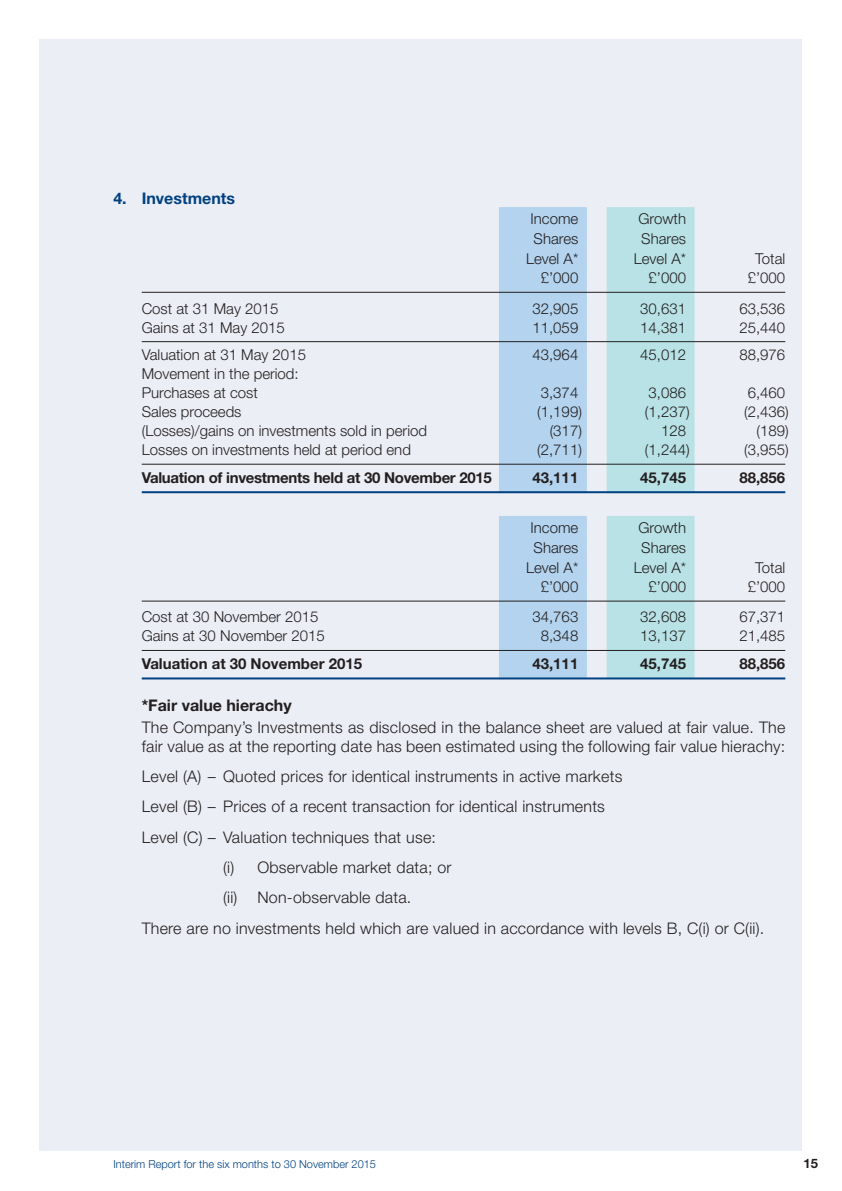
<style>
.page{position:relative;width:842px;height:1191px;background:#fff}
.page>*{position:absolute;margin:0;border:0;box-sizing:border-box;transform-origin:0 0}
.t1{font:300 16px/19px "Helvetica Neue LT";letter-spacing:.015em;color:#231f20}
.t2{font:700 16px "Helvetica Neue LT";color:#231f20}
.t3{font:700 16px "Helvetica Neue LT";color:#014181}
.t4{font:300 15px/19px "Helvetica Neue LT";color:#231f20}
.t5{font:700 15px "Helvetica Neue LT";color:#231f20}
.t6{font:700 15px "Helvetica Neue LT";letter-spacing:-.02em;color:#231f20}
.t7{font:700 13px "Helvetica Neue LT";color:#231f20}
.t8{font:300 11px "Helvetica Neue LT";color:#014181}
</style>
<div class="page">
<div style="left:40px;top:40px;width:762px;height:1111px;background:#eceef5"></div>
<div style="left:499px;top:207px;width:88px;height:286px;background:#b3d3ee"></div>
<div style="left:607px;top:207px;width:87px;height:286px;background:#b9e2e6"></div>
<hr style="left:142px;top:292px;width:643px;height:1px;background:#231f20">
<hr style="left:142px;top:341px;width:643px;height:1px;background:#231f20">
<hr style="left:142px;top:464px;width:643px;height:1px;background:#231f20">
<hr style="left:142px;top:491px;width:643px;height:2px;background:#014181">
<div style="left:499px;top:516px;width:88px;height:162px;background:#b3d3ee"></div>
<div style="left:607px;top:516px;width:87px;height:162px;background:#b9e2e6"></div>
<hr style="left:142px;top:600px;width:643px;height:1px;background:#231f20">
<hr style="left:142px;top:650px;width:643px;height:1px;background:#231f20">
<hr style="left:142px;top:677px;width:643px;height:2px;background:#014181">
<p class="t3" style="left:113px;top:189px;width:123px">4. Investments</p>
<p class="t4" style="left:530px;top:209px;width:49px">Income</p>
<p class="t4" style="left:638px;top:209px;width:49px">Growth</p>
<p class="t4" style="left:534px;top:229px;width:46px">Shares</p>
<p class="t4" style="left:641px;top:229px;width:46px">Shares</p>
<p class="t4" style="left:526px;top:249px;width:54px">Level A*</p>
<p class="t4" style="left:634px;top:249px;width:54px">Level A*</p>
<p class="t4" style="left:755px;top:249px;width:32px">Total</p>
<p class="t4" style="left:541px;top:268px;width:39px">£’000</p>
<p class="t4" style="left:648px;top:268px;width:39px">£’000</p>
<p class="t4" style="left:748px;top:268px;width:39px">£’000</p>
<p class="t4" style="left:142px;top:298px;width:138px">Cost at 31 May 2015</p>
<p class="t4" style="left:532px;top:298px;width:47px">32,905</p>
<p class="t4" style="left:640px;top:298px;width:47px">30,631</p>
<p class="t4" style="left:739px;top:298px;width:47px">63,536</p>
<p class="t4" style="left:142px;top:317px;width:145px">Gains at 31 May 2015</p>
<p class="t4" style="left:532px;top:317px;width:47px">11,059</p>
<p class="t4" style="left:640px;top:317px;width:47px">14,381</p>
<p class="t4" style="left:739px;top:317px;width:47px">25,440</p>
<p class="t4" style="left:142px;top:345px;width:166px">Valuation at 31 May 2015</p>
<p class="t4" style="left:532px;top:345px;width:47px">43,964</p>
<p class="t4" style="left:640px;top:345px;width:47px">45,012</p>
<p class="t4" style="left:739px;top:345px;width:47px">88,976</p>
<p class="t4" style="left:142px;top:364px;width:158px">Movement in the period:<br>Purchases at cost</p>
<p class="t4" style="left:541px;top:383px;width:39px">3,374</p>
<p class="t4" style="left:648px;top:383px;width:39px">3,086</p>
<p class="t4" style="left:748px;top:383px;width:39px">6,460</p>
<p class="t4" style="left:142px;top:402px;width:101px">Sales proceeds</p>
<p class="t4" style="left:537px;top:402px;width:46px">(1,199)</p>
<p class="t4" style="left:645px;top:402px;width:46px">(1,237)</p>
<p class="t4" style="left:744px;top:402px;width:46px">(2,436)</p>
<p class="t4" style="left:142px;top:421px;width:287px">(Losses)/gains on investments sold in period</p>
<p class="t4" style="left:550px;top:421px;width:34px">(317)</p>
<p class="t4" style="left:661px;top:421px;width:27px">128</p>
<p class="t4" style="left:757px;top:421px;width:34px">(189)</p>
<p class="t4" style="left:142px;top:440px;width:271px">Losses on investments held at period end</p>
<p class="t4" style="left:537px;top:440px;width:46px">(2,711)</p>
<p class="t4" style="left:645px;top:440px;width:46px">(1,244)</p>
<p class="t4" style="left:744px;top:440px;width:46px">(3,955)</p>
<p class="t6" style="left:142px;top:468px;width:352px">Valuation of investments held at 30 November 2015</p>
<p class="t5" style="left:532px;top:468px;width:47px">43,111</p>
<p class="t5" style="left:640px;top:468px;width:47px">45,745</p>
<p class="t5" style="left:739px;top:468px;width:47px">88,856</p>
<p class="t4" style="left:530px;top:518px;width:49px">Income</p>
<p class="t4" style="left:638px;top:518px;width:49px">Growth</p>
<p class="t4" style="left:534px;top:538px;width:46px">Shares</p>
<p class="t4" style="left:641px;top:538px;width:46px">Shares</p>
<p class="t4" style="left:526px;top:558px;width:54px">Level A*</p>
<p class="t4" style="left:634px;top:558px;width:54px">Level A*</p>
<p class="t4" style="left:755px;top:558px;width:32px">Total</p>
<p class="t4" style="left:541px;top:577px;width:39px">£’000</p>
<p class="t4" style="left:648px;top:577px;width:39px">£’000</p>
<p class="t4" style="left:748px;top:577px;width:39px">£’000</p>
<p class="t4" style="left:142px;top:607px;width:178px">Cost at 30 November 2015</p>
<p class="t4" style="left:532px;top:607px;width:47px">34,763</p>
<p class="t4" style="left:640px;top:607px;width:47px">32,608</p>
<p class="t4" style="left:739px;top:607px;width:47px">67,371</p>
<p class="t4" style="left:142px;top:626px;width:185px">Gains at 30 November 2015</p>
<p class="t4" style="left:541px;top:626px;width:39px">8,348</p>
<p class="t4" style="left:640px;top:626px;width:47px">13,137</p>
<p class="t4" style="left:739px;top:626px;width:47px">21,485</p>
<p class="t5" style="left:142px;top:654px;width:222px">Valuation at 30 November 2015</p>
<p class="t5" style="left:532px;top:654px;width:47px">43,111</p>
<p class="t5" style="left:640px;top:654px;width:47px">45,745</p>
<p class="t5" style="left:739px;top:654px;width:47px">88,856</p>
<p class="t2" style="left:142px;top:695px;width:151px">*Fair value hierachy</p>
<p class="t1" style="left:142px;top:717px;width:645px">The Company’s Investments as disclosed in the balance sheet are valued at fair value. The fair value as at the reporting date has been estimated using the following fair value hierachy:</p>
<p class="t1" style="left:142px;top:766px;width:482px">Level (A) – Quoted prices for identical instruments in active markets</p>
<p class="t1" style="left:142px;top:796px;width:465px">Level (B) – Prices of a recent transaction for identical instruments</p>
<p class="t1" style="left:142px;top:827px;width:296px">Level (C) – Valuation techniques that use:</p>
<p class="t1" style="left:223px;top:857px;width:230px">(i) Observable market data; or</p>
<p class="t1" style="left:223px;top:887px;width:190px">(ii) Non-observable data.</p>
<p class="t1" style="left:142px;top:918px;width:624px">There are no investments held which are valued in accordance with levels B, C(i) or C(ii).</p>
<p class="t8" style="left:113px;top:1157px;width:264px">Interim Report for the six months to 30 November 2015</p>
<p class="t7" style="left:803px;top:1155px;width:16px">15</p>
</div>
